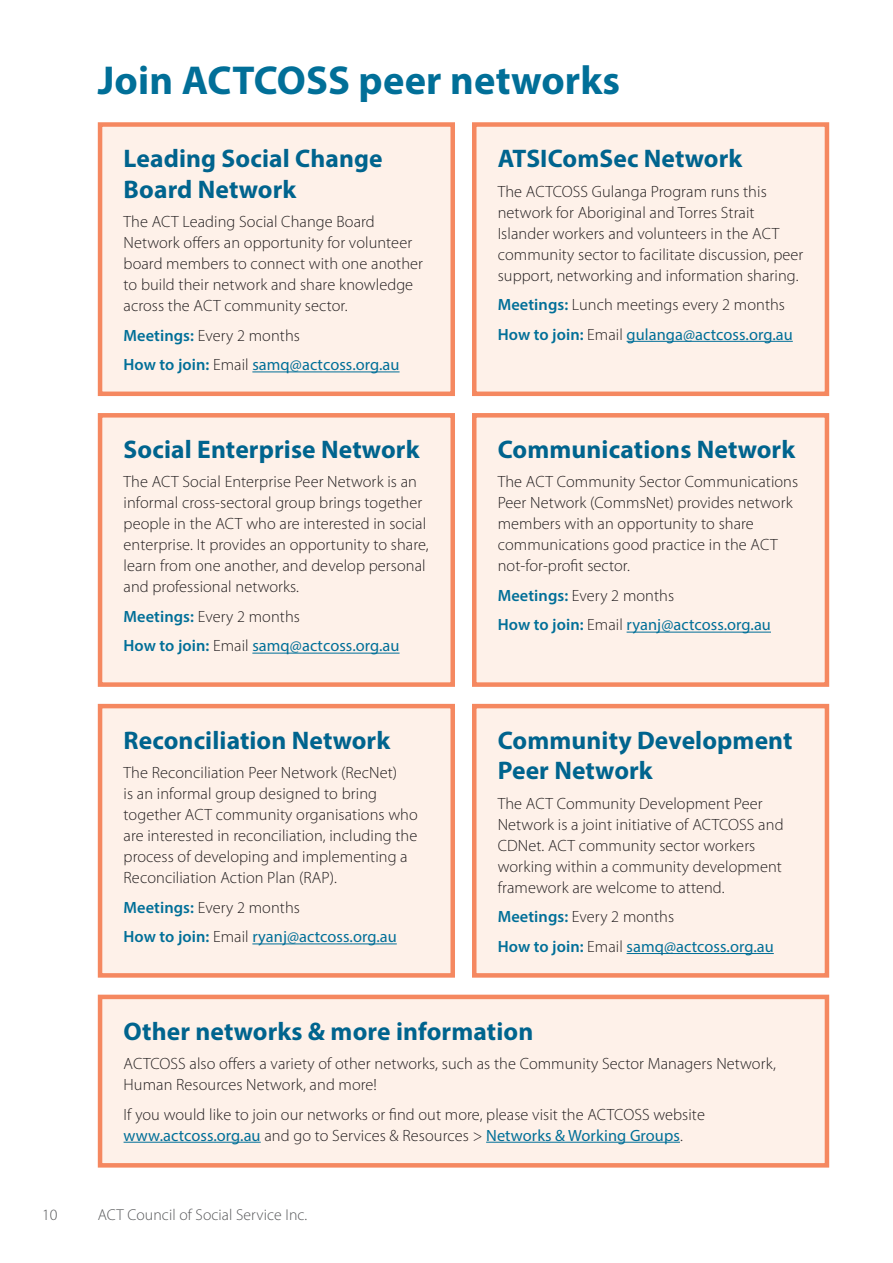
<style>
.page{position:relative;width:893px;height:1263px;background:#fff}
.page>*{position:absolute;margin:0;border:0;box-sizing:border-box;transform-origin:0 0}
.t1{font:700 40.5px "Myriad Pro";letter-spacing:.005em;color:#016f98}
.t2{font:700 25.5px/30.6px "Myriad Pro";letter-spacing:.005em;color:#00648e}
.t3{font:300 16.35px/21px "Myriad Pro";letter-spacing:.005em;color:#231f20}
.t4{font:600 16.35px/29.5px "Myriad Pro";color:#016f98}
.t5{font:16.35px/29.5px "Myriad Pro";letter-spacing:.005em;color:#016f98}
.t6{font:300 15.75px "Myriad Pro";letter-spacing:.005em;color:#57585a}
.s1{font-weight:300;color:#231f20}
.s2{font-weight:400}
.s3{font-weight:600}
.s4{font-weight:600;color:#016f98}
.s5{font-weight:400;color:#016f98}
</style>
<div class="page">
<div style="left:474px;top:124px;width:353px;height:270px;background:#fef1e9"></div>
<hr style="left:627px;top:341px;width:166px;height:1px;background:#016f98">
<div style="left:472px;top:122px;width:357px;height:274px;border:4px solid #f58860"></div>
<div style="left:100px;top:415px;width:353px;height:270px;background:#fef1e9"></div>
<hr style="left:252px;top:653px;width:148px;height:1px;background:#016f98">
<div style="left:98px;top:413px;width:357px;height:274px;border:4px solid #f58860"></div>
<div style="left:100px;top:706px;width:353px;height:269px;background:#fef1e9"></div>
<hr style="left:252px;top:943px;width:145px;height:1px;background:#016f98">
<div style="left:98px;top:704px;width:357px;height:274px;border:4px solid #f58860"></div>
<div style="left:100px;top:997px;width:727px;height:168px;background:#fef1e9"></div>
<hr style="left:124px;top:1142px;width:137px;height:1px;background:#016f98">
<hr style="left:486px;top:1142px;width:194px;height:1px;background:#016f98">
<div style="left:98px;top:995px;width:731px;height:172px;border:4px solid #f58860"></div>
<div style="left:100px;top:124px;width:353px;height:270px;background:#fef1e9"></div>
<hr style="left:252px;top:371px;width:148px;height:1px;background:#016f98">
<div style="left:98px;top:122px;width:357px;height:274px;border:4px solid #f58860"></div>
<div style="left:474px;top:415px;width:353px;height:270px;background:#fef1e9"></div>
<hr style="left:627px;top:632px;width:144px;height:1px;background:#016f98">
<div style="left:472px;top:413px;width:357px;height:274px;border:4px solid #f58860"></div>
<div style="left:474px;top:706px;width:353px;height:269px;background:#fef1e9"></div>
<hr style="left:627px;top:953px;width:147px;height:1px;background:#016f98">
<div style="left:472px;top:704px;width:357px;height:274px;border:4px solid #f58860"></div>
<h1 class="t1" style="left:98px;top:54px;width:524px">Join ACTCOSS peer networks</h1>
<h2 class="t2" style="left:124px;top:142px;width:261px">Leading Social Change<br>Board Network</h2>
<p class="t3" style="left:124px;top:211px;width:301px">The ACT Leading Social Change Board Network offers an opportunity for volunteer board members to connect with one another to build their network and share knowledge across the ACT community sector.</p>
<p class="t4" style="left:124px;top:320px;width:277px">Meetings: <span class="s1">Every 2 months<br></span>How to join: <span class="s1">Email</span> <span class="s2">samq@actcoss.org.au</span></p>
<h2 class="t2" style="left:124px;top:433px;width:297px">Social Enterprise Network</h2>
<p class="t3" style="left:124px;top:471px;width:307px">The ACT Social Enterprise Peer Network is an informal cross-sectoral group brings together people in the ACT who are interested in social enterprise. It provides an opportunity to share, learn from one another, and develop personal and professional networks.</p>
<p class="t4" style="left:124px;top:601px;width:277px">Meetings: <span class="s1">Every 2 months<br></span>How to join: <span class="s1">Email</span> <span class="s2">samq@actcoss.org.au</span></p>
<h2 class="t2" style="left:124px;top:724px;width:268px">Reconciliation Network</h2>
<p class="t3" style="left:124px;top:762px;width:296px">The Reconciliation Peer Network (RecNet)<br>is an informal group designed to bring together ACT community organisations who are interested in reconciliation, including the process of developing and implementing a Reconciliation Action Plan (RAP).</p>
<p class="t5" style="left:124px;top:892px;width:275px"><span class="s3">Meetings:</span> <span class="s1">Every 2 months<br></span><span class="s3">How to join:</span> <span class="s1">Email</span> ryanj@actcoss.org.au</p>
<h2 class="t2" style="left:498px;top:142px;width:246px">ATSIComSec Network</h2>
<p class="t3" style="left:498px;top:181px;width:307px">The ACTCOSS Gulanga Program runs this network for Aboriginal and Torres Strait Islander workers and volunteers in the ACT community sector to facilitate discussion, peer support, networking and information sharing.</p>
<p class="t3" style="left:498px;top:290px;width:297px;line-height:29.5px"><span class="s4">Meetings:</span> Lunch meetings every 2 months<br><span class="s4">How to join:</span> Email <span class="s5">gulanga@actcoss.org.au</span></p>
<h2 class="t2" style="left:498px;top:433px;width:299px">Communications Network</h2>
<p class="t3" style="left:498px;top:471px;width:302px">The ACT Community Sector Communications Peer Network (CommsNet) provides network members with an opportunity to share communications good practice in the ACT not-for-profit sector.</p>
<p class="t5" style="left:498px;top:580px;width:275px"><span class="s3">Meetings:</span> <span class="s1">Every 2 months<br></span><span class="s3">How to join:</span> <span class="s1">Email</span> ryanj@actcoss.org.au</p>
<h2 class="t2" style="left:498px;top:724px;width:296px">Community Development<br>Peer Network</h2>
<p class="t3" style="left:498px;top:793px;width:287px">The ACT Community Development Peer Network is a joint initiative of ACTCOSS and CDNet. ACT community sector workers working within a community development framework are welcome to attend.</p>
<p class="t4" style="left:498px;top:902px;width:277px">Meetings: <span class="s1">Every 2 months<br></span>How to join: <span class="s1">Email</span> <span class="s2">samq@actcoss.org.au</span></p>
<h2 class="t2" style="left:124px;top:1015px;width:411px">Other networks &amp; more information</h2>
<p class="t3" style="left:124px;top:1053px;width:654px">ACTCOSS also offers a variety of other networks, such as the Community Sector Managers Network,<br>Human Resources Network, and more!</p>
<p class="t3" style="left:124px;top:1103px;width:583px">If you would like to join our networks or find out more, please visit the ACTCOSS website <span class="s5">www.actcoss.org.au</span> and go to Services &amp; Resources &gt; <span class="s5">Networks &amp; Working Groups</span>.</p>
<p class="t6" style="left:42px;top:1206px;width:17px">10</p>
<p class="t6" style="left:98px;top:1206px;width:211px">ACT Council of Social Service Inc.</p>
</div>
